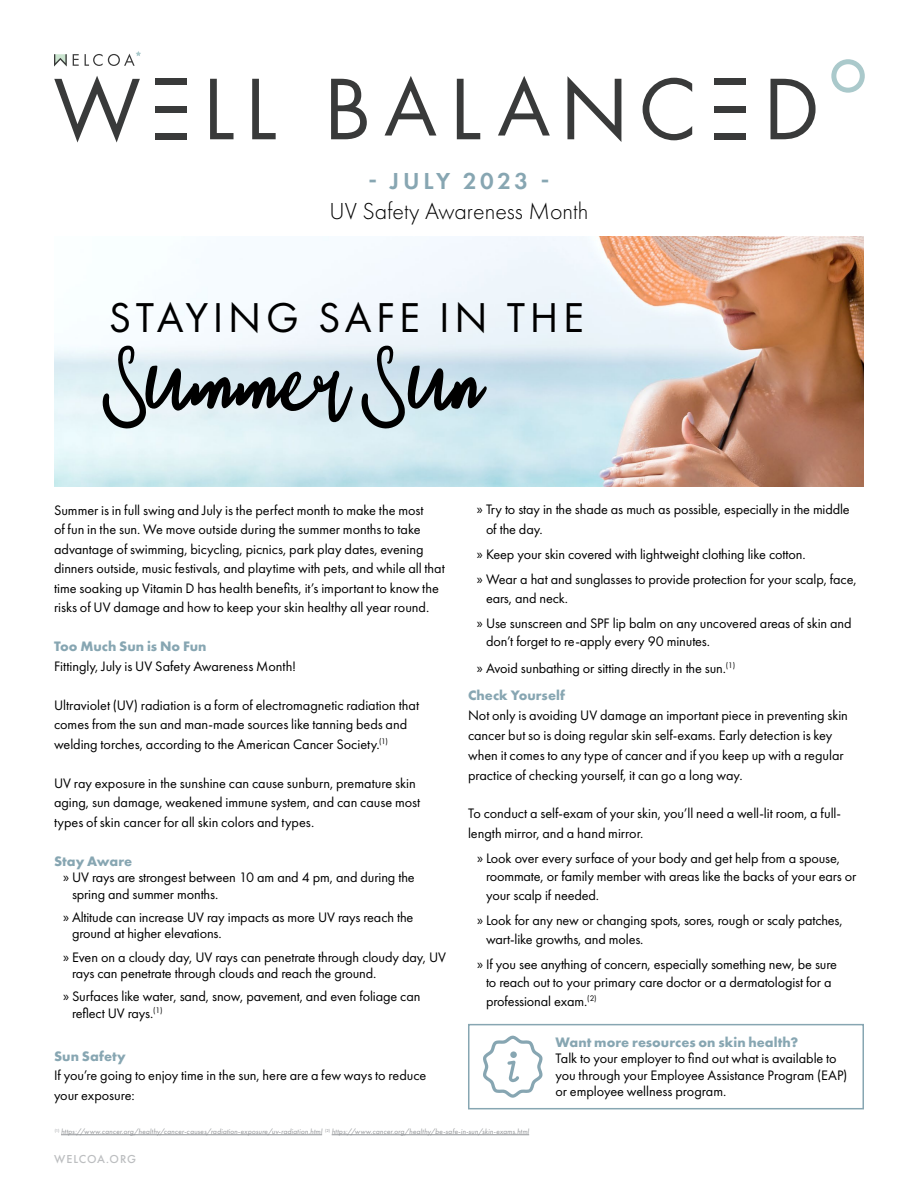
<style>
.page{position:relative;width:918px;height:1188px;background:#fff}
.page>*{position:absolute;margin:0;border:0;box-sizing:border-box;transform-origin:0 0}
.t1{font:86.85px "Hatton Typeface";letter-spacing:-.005em;color:#000}
.t2{font:43.35px "Futura PT";letter-spacing:.105em;color:#000}
.t3{font:300 24px "Futura PT";color:#000}
.t4{font:600 24px "Futura PT";letter-spacing:.15em;color:#87a6b2}
.t5{font:14.25px/19.5px "Futura PT";letter-spacing:-.01em;color:#000}
.t6{font:700 14.25px "Futura PT";letter-spacing:.005em;color:#87a6b2}
.t7{font:500 12px "Futura PT";letter-spacing:.07em;color:#bcbec0}
.t8{font:italic 7.5px "Futura PT";letter-spacing:.015em;color:#939598}
.s1{font-family:"Myriad Pro"}
</style>
<div class="page">
<img style="left:54px;top:237px;width:810px;height:249px">
<div style="left:468px;top:1024px;width:396px;height:85px;background:#fff;border:2px solid #87a6b2"></div>
<svg style="left:483px;top:1036px;width:60px;height:62px"></svg>
<hr style="left:61px;top:1134px;width:261px;height:1px;background:#939598">
<hr style="left:332px;top:1134px;width:197px;height:1px;background:#939598">
<svg style="left:54px;top:76px;width:86px;height:67px"></svg>
<svg style="left:210px;top:79px;width:24px;height:60px"></svg>
<svg style="left:252px;top:79px;width:24px;height:60px"></svg>
<svg style="left:331px;top:79px;width:36px;height:60px"></svg>
<svg style="left:385px;top:76px;width:51px;height:60px"></svg>
<svg style="left:498px;top:76px;width:52px;height:60px"></svg>
<svg style="left:457px;top:79px;width:23px;height:60px"></svg>
<svg style="left:567px;top:76px;width:54px;height:66px"></svg>
<svg style="left:643px;top:78px;width:49px;height:62px"></svg>
<svg style="left:771px;top:79px;width:45px;height:60px"></svg>
<div style="left:155px;top:79px;width:32px;height:6px;background:#393a3a"></div>
<div style="left:155px;top:133px;width:32px;height:6px;background:#393a3a"></div>
<div style="left:155px;top:106px;width:32px;height:6px;background:#393a3a"></div>
<div style="left:714px;top:79px;width:31px;height:6px;background:#393a3a"></div>
<div style="left:714px;top:133px;width:31px;height:6px;background:#393a3a"></div>
<div style="left:714px;top:106px;width:31px;height:6px;background:#393a3a"></div>
<svg style="left:831px;top:59px;width:34px;height:34px"></svg>
<svg style="left:73px;top:54px;width:6px;height:12px"></svg>
<svg style="left:85px;top:51px;width:56px;height:15px"></svg>
<svg style="left:54px;top:54px;width:13px;height:13px"></svg>
<h3 class="t4" style="left:368px;top:166px;width:183px">- JULY 2023 -</h3>
<h3 class="t3" style="left:330px;top:197px;width:260px">UV Safety Awareness Month</h3>
<h2 class="t2" style="left:109px;top:292px;width:477px">STAYING SAFE IN THE</h2>
<h1 class="t1" style="left:109px;top:345px;width:377px">Summer Sun</h1>
<p class="t5" style="left:54px;top:500px;width:392px">Summer is in full swing and July is the perfect month to make the most<br>of fun in the sun. We move outside during the summer months to take advantage of swimming, bicycling, picnics, park play dates, evening dinners outside, music festivals, and playtime with pets, and while all that time soaking up Vitamin D has health benefits, it’s important to know the risks of UV damage and how to keep your skin healthy all year round.</p>
<p class="t6" style="left:54px;top:637px;width:154px">Too Much Sun is No Fun</p>
<p class="t5" style="left:54px;top:656px;width:244px">Fittingly, July is UV Safety Awareness Month!</p>
<p class="t5" style="left:54px;top:695px;width:367px">Ultraviolet (UV) radiation is a form of electromagnetic radiation that comes from the sun and man-made sources like tanning beds and welding torches, according to the American Cancer Society.<sup>(1)</sup></p>
<p class="t5" style="left:54px;top:773px;width:368px">UV ray exposure in the sunshine can cause sunburn, premature skin aging, sun damage, weakened immune system, and can cause most types of skin cancer for all skin colors and types.</p>
<p class="t6" style="left:54px;top:852px;width:80px">Stay Aware</p>
<p class="t5" style="left:63px;top:868px;width:353px"><span class="s1">»</span> UV rays are strongest between 10 am and 4 pm, and during the</p>
<p class="t5" style="left:72px;top:884px;width:148px">spring and summer months.</p>
<p class="t5" style="left:72px;top:909px;width:343px;line-height:16.5px;text-indent:-9px"><span class="s1">»</span> Altitude can increase UV ray impacts as more UV rays reach the ground at higher elevations.</p>
<p class="t5" style="left:72px;top:949px;width:376px;line-height:16.5px;text-indent:-9px"><span class="s1">»</span> Even on a cloudy day, UV rays can penetrate through cloudy day, UV rays can penetrate through clouds and reach the ground.</p>
<p class="t5" style="left:72px;top:988px;width:350px;line-height:16.5px;text-indent:-9px"><span class="s1">»</span> Surfaces like water, sand, snow, pavement, and even foliage can reflect UV rays.<sup>(1)</sup></p>
<p class="t6" style="left:54px;top:1047px;width:73px">Sun Safety</p>
<p class="t5" style="left:54px;top:1066px;width:374px">If you’re going to enjoy time in the sun, here are a few ways to reduce your exposure:</p>
<p class="t5" style="left:486px;top:499px;width:365px;line-height:20px;text-indent:-9px"><span class="s1">»</span> Try to stay in the shade as much as possible, especially in the middle of the day.</p>
<p class="t5" style="left:477px;top:542px;width:381px;line-height:25.2px"><span class="s1">»</span> Keep your skin covered with lightweight clothing like cotton.<br><span class="s1">»</span> Wear a hat and sunglasses to provide protection for your scalp, face,</p>
<p class="t5" style="left:477px;top:585px;width:376px;line-height:25.2px;text-indent:9px">ears, and neck.<br><span class="s1">»</span> Use sunscreen and SPF lip balm on any uncovered areas of skin and</p>
<p class="t5" style="left:486px;top:632px;width:226px">don’t forget to re-apply every 90 minutes.</p>
<p class="t5" style="left:477px;top:659px;width:260px"><span class="s1">»</span> Avoid sunbathing or sitting directly in the sun.<sup>(1)</sup></p>
<p class="t6" style="left:468px;top:686px;width:99px">Check Yourself</p>
<p class="t5" style="left:468px;top:705px;width:382px;line-height:20px">Not only is avoiding UV damage an important piece in preventing skin cancer but so is doing regular skin self-exams. Early detection is key when it comes to any type of cancer and if you keep up with a regular practice of checking yourself, it can go a long way.</p>
<p class="t5" style="left:468px;top:803px;width:375px;line-height:20px">To conduct a self-exam of your skin, you’ll need a well-lit room, a full&shy;length mirror, and a hand mirror.</p>
<p class="t5" style="left:486px;top:849px;width:372px;line-height:18.5px;text-indent:-9px"><span class="s1">»</span> Look over every surface of your body and get help from a spouse, roommate, or family member with areas like the backs of your ears or your scalp if needed.</p>
<p class="t5" style="left:486px;top:911px;width:358px;line-height:18.5px;text-indent:-9px"><span class="s1">»</span> Look for any new or changing spots, sores, rough or scaly patches, wart-like growths, and moles.</p>
<p class="t5" style="left:486px;top:955px;width:353px;line-height:18.5px;text-indent:-9px"><span class="s1">»</span> If you see anything of concern, especially something new, be sure to reach out to your primary care doctor or a dermatologist for a professional exam.<sup>(2)</sup></p>
<p class="t6" style="left:555px;top:1033px;width:244px">Want more resources on skin health?</p>
<p class="t5" style="left:555px;top:1050px;width:293px;line-height:16.5px">Talk to your employer to find out what is available to you through your Employee Assistance Program (EAP) or employee wellness program.</p>
<p class="t8" style="left:55px;top:1127px;width:476px"><sup>(1)</sup> https://www.cancer.org/healthy/cancer-causes/radiation-exposure/uv-radiation.html <sup>(2)</sup> https://www.cancer.org/healthy/be-safe-in-sun/skin-exams.html</p>
<p class="t7" style="left:54px;top:1152px;width:84px">WELCOA.ORG</p>
</div>
